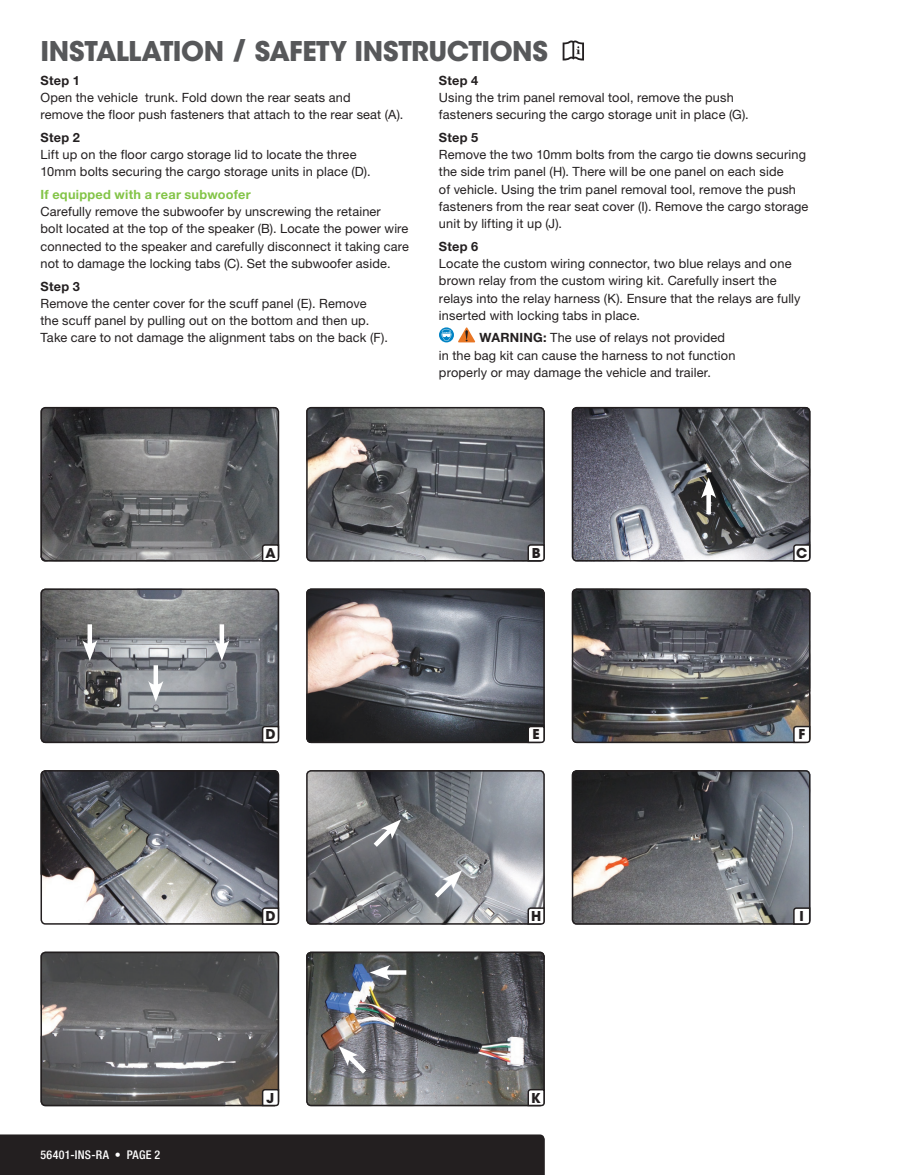
<style>
.page{position:relative;width:905px;height:1175px;background:#fff}
.page>*{position:absolute;margin:0;border:0;box-sizing:border-box;transform-origin:0 0}
.t1{font:700 27px "ITC Avant Garde Std";letter-spacing:-.015em;color:#57585a}
.t2{font:700 13.5px "ITC Avant Garde Std";color:#231f20}
.t3{font:12.75px/17.2px "Helvetica Neue LT Std";letter-spacing:.01em;color:#231f20}
.t4{font:700 12.75px "Helvetica Neue LT Std";letter-spacing:.02em;color:#231f20}
.t5{font:700 12.75px "Helvetica Neue LT Std";letter-spacing:.02em;color:#83c447}
.t6{font:500 condensed 12px "Helvetica Neue LT Std";letter-spacing:.02em;color:#fff}
.s1{font-weight:700}
</style>
<div class="page">
<img style="left:43px;top:410px;width:233px;height:148px">
<div style="left:40px;top:407px;width:239px;height:154px;border:2px solid #231f20;border-radius:4px"></div>
<img style="left:307px;top:407px;width:237px;height:154px">
<div style="left:306px;top:407px;width:238px;height:154px;border:2px solid #231f20;border-radius:4px"></div>
<img style="left:574px;top:407px;width:236px;height:151px">
<div style="left:571px;top:407px;width:239px;height:154px;border:2px solid #231f20;border-radius:4px"></div>
<img style="left:43px;top:591px;width:233px;height:149px">
<div style="left:40px;top:588px;width:239px;height:155px;border:2px solid #231f20;border-radius:4px"></div>
<img style="left:41px;top:773px;width:235px;height:151px">
<div style="left:40px;top:770px;width:239px;height:154px;border:2px solid #231f20;border-radius:4px"></div>
<img style="left:309px;top:589px;width:235px;height:151px">
<div style="left:306px;top:588px;width:238px;height:155px;border:2px solid #231f20;border-radius:4px"></div>
<img style="left:307px;top:770px;width:237px;height:154px">
<div style="left:306px;top:770px;width:238px;height:154px;border:2px solid #231f20;border-radius:4px"></div>
<img style="left:574px;top:591px;width:233px;height:149px">
<div style="left:571px;top:588px;width:239px;height:155px;border:2px solid #231f20;border-radius:4px"></div>
<img style="left:43px;top:954px;width:233px;height:149px">
<div style="left:40px;top:951px;width:239px;height:155px;border:2px solid #231f20;border-radius:4px"></div>
<img style="left:309px;top:952px;width:235px;height:151px">
<div style="left:306px;top:951px;width:238px;height:155px;border:2px solid #231f20;border-radius:4px"></div>
<img style="left:574px;top:770px;width:236px;height:151px">
<div style="left:571px;top:770px;width:239px;height:154px;border:2px solid #231f20;border-radius:4px"></div>
<svg style="left:261px;top:543px;width:19px;height:19px"></svg>
<svg style="left:526px;top:543px;width:19px;height:19px"></svg>
<svg style="left:526px;top:906px;width:19px;height:19px"></svg>
<svg style="left:526px;top:1088px;width:19px;height:19px"></svg>
<svg style="left:792px;top:543px;width:19px;height:19px"></svg>
<svg style="left:261px;top:725px;width:19px;height:19px"></svg>
<svg style="left:261px;top:906px;width:19px;height:19px"></svg>
<svg style="left:261px;top:1088px;width:19px;height:19px"></svg>
<svg style="left:792px;top:906px;width:19px;height:19px"></svg>
<svg style="left:526px;top:725px;width:19px;height:19px"></svg>
<svg style="left:792px;top:725px;width:19px;height:19px"></svg>
<svg style="left:562px;top:41px;width:22px;height:19px"></svg>
<div style="left:706px;top:490px;width:5px;height:24px;background:#fff"></div>
<svg style="left:701px;top:477px;width:15px;height:21px"></svg>
<div style="left:153px;top:665px;width:5px;height:24px;background:#fff"></div>
<svg style="left:148px;top:681px;width:15px;height:21px"></svg>
<svg style="left:369px;top:819px;width:32px;height:32px"></svg>
<svg style="left:430px;top:870px;width:32px;height:32px"></svg>
<svg style="left:338px;top:1046px;width:33px;height:32px"></svg>
<svg style="left:390px;top:970px;width:16px;height:4px"></svg>
<svg style="left:370px;top:965px;width:20px;height:15px"></svg>
<div style="left:219px;top:624px;width:5px;height:24px;background:#fff"></div>
<svg style="left:214px;top:640px;width:15px;height:21px"></svg>
<hr style="left:88px;top:624px;width:4px;height:24px;background:#fff">
<svg style="left:82px;top:640px;width:15px;height:21px"></svg>
<svg style="left:458px;top:327px;width:17px;height:15px"></svg>
<svg style="left:439px;top:327px;width:15px;height:15px"></svg>
<svg style="left:441px;top:329px;width:10px;height:12px"></svg>
<div style="left:0;top:1134px;width:544px;height:40px;background:#231f20"></div>
<h1 class="t1" style="left:40px;top:33px;width:509px">INSTALLATION / SAFETY INSTRUCTIONS</h1>
<p class="t4" style="left:40px;top:72px;width:41px">Step 1</p>
<p class="t3" style="left:40px;top:89px;width:364px">Open the vehicle trunk. Fold down the rear seats and<br>remove the floor push fasteners that attach to the rear seat (A).</p>
<p class="t4" style="left:40px;top:129px;width:41px">Step 2</p>
<p class="t3" style="left:40px;top:146px;width:331px">Lift up on the floor cargo storage lid to locate the three<br>10mm bolts securing the cargo storage units in place (D).</p>
<p class="t5" style="left:40px;top:186px;width:212px">If equipped with a rear subwoofer</p>
<p class="t3" style="left:40px;top:203px;width:370px">Carefully remove the subwoofer by unscrewing the retainer<br>bolt located at the top of the speaker (B). Locate the power wire connected to the speaker and carefully disconnect it taking care not to damage the locking tabs (C). Set the subwoofer aside.</p>
<p class="t4" style="left:40px;top:278px;width:41px">Step 3</p>
<p class="t3" style="left:40px;top:294px;width:349px">Remove the center cover for the scuff panel (E). Remove<br>the scuff panel by pulling out on the bottom and then up.<br>Take care to not damage the alignment tabs on the back (F).</p>
<p class="t4" style="left:439px;top:72px;width:41px">Step 4</p>
<p class="t3" style="left:439px;top:88px;width:311px">Using the trim panel removal tool, remove the push fasteners securing the cargo storage unit in place (G).</p>
<p class="t4" style="left:439px;top:129px;width:41px">Step 5</p>
<p class="t3" style="left:439px;top:146px;width:371px">Remove the two 10mm bolts from the cargo tie downs securing the side trim panel (H). There will be one panel on each side<br>of vehicle. Using the trim panel removal tool, remove the push fasteners from the rear seat cover (I). Remove the cargo storage unit by lifting it up (J).</p>
<p class="t4" style="left:439px;top:238px;width:41px">Step 6</p>
<p class="t3" style="left:439px;top:255px;width:363px">Locate the custom wiring connector, two blue relays and one brown relay from the custom wiring kit. Carefully insert the relays into the relay harness (K). Ensure that the relays are fully inserted with locking tabs in place.</p>
<p class="t3" style="left:439px;top:329px;width:298px;text-indent:41px"><span class="s1">WARNING:</span> The use of relays not provided in the bag kit can cause the harness to not function properly or may damage the vehicle and trailer.</p>
<p class="t2" style="left:265px;top:544px;width:12px">A</p>
<p class="t2" style="left:531px;top:544px;width:10px">B</p>
<p class="t2" style="left:796px;top:544px;width:13px">C</p>
<p class="t6" style="left:40px;top:1147px;width:121px">56401-INS-RA • PAGE 2</p>
<p class="t2" style="left:265px;top:725px;width:12px">D</p>
<p class="t2" style="left:265px;top:907px;width:12px">D</p>
<p class="t2" style="left:266px;top:1088px;width:9px">J</p>
<p class="t2" style="left:532px;top:725px;width:9px">E</p>
<p class="t2" style="left:798px;top:725px;width:8px">F</p>
<p class="t2" style="left:531px;top:907px;width:12px">H</p>
<p class="t2" style="left:531px;top:1088px;width:11px">K</p>
<p class="t2" style="left:799px;top:907px;width:6px">I</p>
</div>
